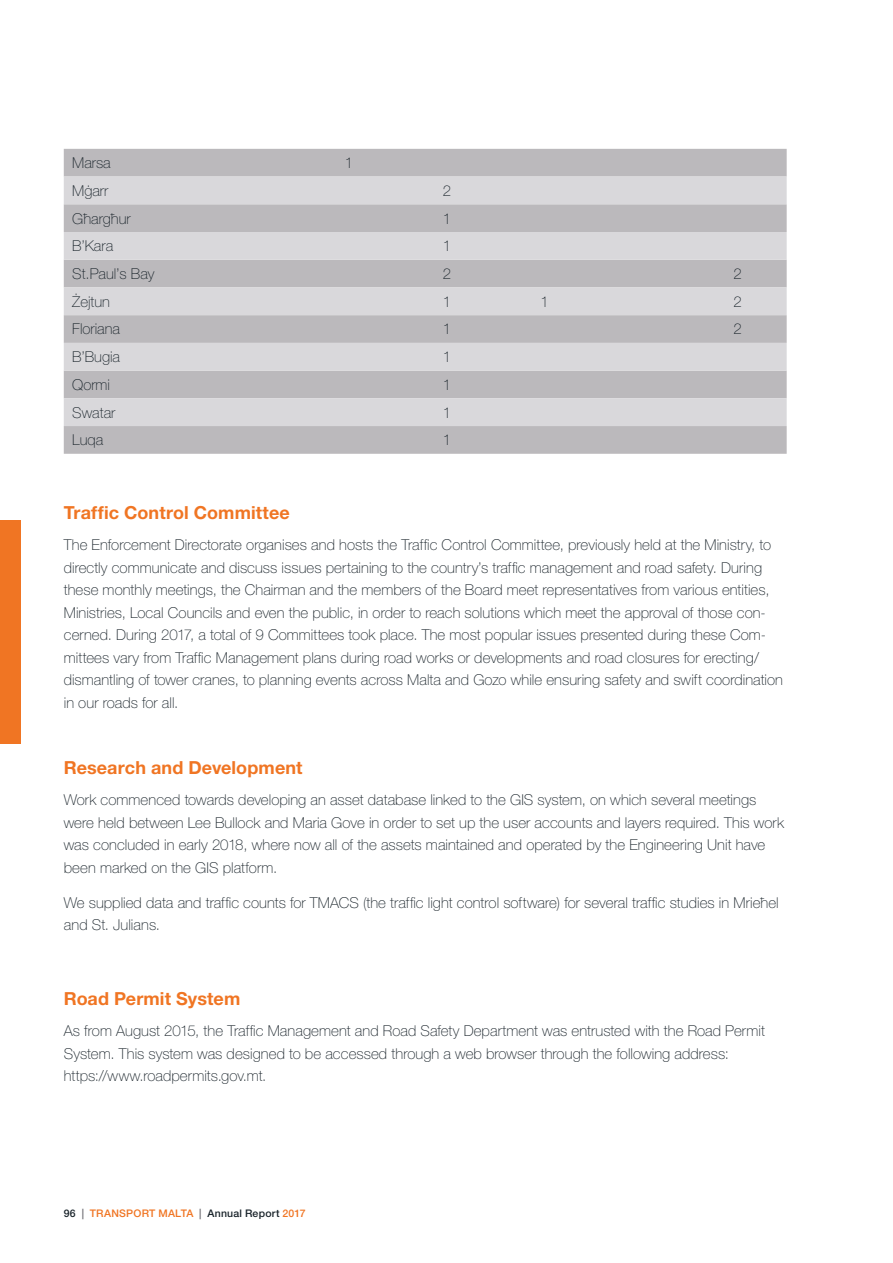
<style>
.page{position:relative;width:893px;height:1263px;background:#fff}
.page>*{position:absolute;margin:0;border:0;box-sizing:border-box;transform-origin:0 0}
.t1{font:700 18px "Helvetica Neue LT Pro";letter-spacing:.005em;color:#f07523}
.t2{font:100 15px/22.5px "Helvetica Neue LT Pro";letter-spacing:.005em;color:#19232a}
.t3{font:500 10.5px "Helvetica Neue LT Pro";letter-spacing:.02em;color:#f07523}
.s1{color:#19232a}
.s2{color:#747378}
</style>
<div class="page">
<div style="left:0;top:520px;width:21px;height:223px;background:#f07523"></div>
<div style="left:64px;top:149px;width:723px;height:305px;background:#bbb9bc"></div>
<svg style="left:64px;top:177px;width:723px;height:249px;background:#cbcacd"></svg>
<p class="t2" style="left:72px;top:151px;width:40px">Marsa</p>
<p class="t2" style="left:345px;top:151px;width:10px">1</p>
<p class="t2" style="left:72px;top:179px;width:38px">Mġarr</p>
<p class="t2" style="left:443px;top:179px;width:10px">2</p>
<p class="t2" style="left:72px;top:207px;width:60px">Għargħur</p>
<p class="t2" style="left:443px;top:207px;width:10px">1</p>
<p class="t2" style="left:72px;top:235px;width:42px">B’Kara</p>
<p class="t2" style="left:443px;top:235px;width:10px">1</p>
<p class="t2" style="left:72px;top:262px;width:84px">St.Paul’s Bay</p>
<p class="t2" style="left:443px;top:262px;width:10px">2</p>
<p class="t2" style="left:734px;top:262px;width:10px">2</p>
<p class="t2" style="left:72px;top:290px;width:39px">Żejtun</p>
<p class="t2" style="left:443px;top:290px;width:10px">1</p>
<p class="t2" style="left:540px;top:290px;width:10px">1</p>
<p class="t2" style="left:734px;top:290px;width:10px">2</p>
<p class="t2" style="left:72px;top:318px;width:49px">Floriana</p>
<p class="t2" style="left:443px;top:318px;width:10px">1</p>
<p class="t2" style="left:734px;top:318px;width:10px">2</p>
<p class="t2" style="left:72px;top:345px;width:49px">B’Bugia</p>
<p class="t2" style="left:443px;top:345px;width:10px">1</p>
<p class="t2" style="left:72px;top:373px;width:39px">Qormi</p>
<p class="t2" style="left:443px;top:373px;width:10px">1</p>
<p class="t2" style="left:72px;top:401px;width:45px">Swatar</p>
<p class="t2" style="left:443px;top:401px;width:10px">1</p>
<p class="t2" style="left:72px;top:429px;width:33px">Luqa</p>
<p class="t2" style="left:443px;top:429px;width:10px">1</p>
<p class="t1" style="left:64px;top:501px;width:228px">Traffic Control Committee</p>
<p class="t2" style="left:64px;top:533px;width:721px">The Enforcement Directorate organises and hosts the Traffic Control Committee, previously held at the Ministry, to directly communicate and discuss issues pertaining to the country’s traffic management and road safety. During these monthly meetings, the Chairman and the members of the Board meet representatives from various entities, Ministries, Local Councils and even the public, in order to reach solutions which meet the approval of those con&shy;cerned. During 2017, a total of 9 Committees took place. The most popular issues presented during these Com&shy;mittees vary from Traffic Management plans during road works or developments and road closures for erecting/ dismantling of tower cranes, to planning events across Malta and Gozo while ensuring safety and swift coordination in our roads for all.</p>
<p class="t1" style="left:64px;top:757px;width:240px">Research and Development</p>
<p class="t2" style="left:64px;top:788px;width:722px">Work commenced towards developing an asset database linked to the GIS system, on which several meetings were held between Lee Bullock and Maria Gove in order to set up the user accounts and layers required. This work was concluded in early 2018, where now all of the assets maintained and operated by the Engineering Unit have been marked on the GIS platform.</p>
<p class="t2" style="left:64px;top:891px;width:716px">We supplied data and traffic counts for TMACS (the traffic light control software) for several traffic studies in Mrieħel and St. Julians.</p>
<p class="t1" style="left:64px;top:988px;width:178px">Road Permit System</p>
<p class="t2" style="left:64px;top:1020px;width:703px">As from August 2015, the Traffic Management and Road Safety Department was entrusted with the Road Permit<br>System. This system was designed to be accessed through a web browser through the following address: https://www.roadpermits.gov.mt.</p>
<p class="t3" style="left:64px;top:1207px;width:243px"><span class="s1">96</span> <span class="s2">|</span> TRANSPORT MALTA <span class="s2">|</span> <span class="s1">ANNUAL REPORT</span> 2017</p>
</div>
